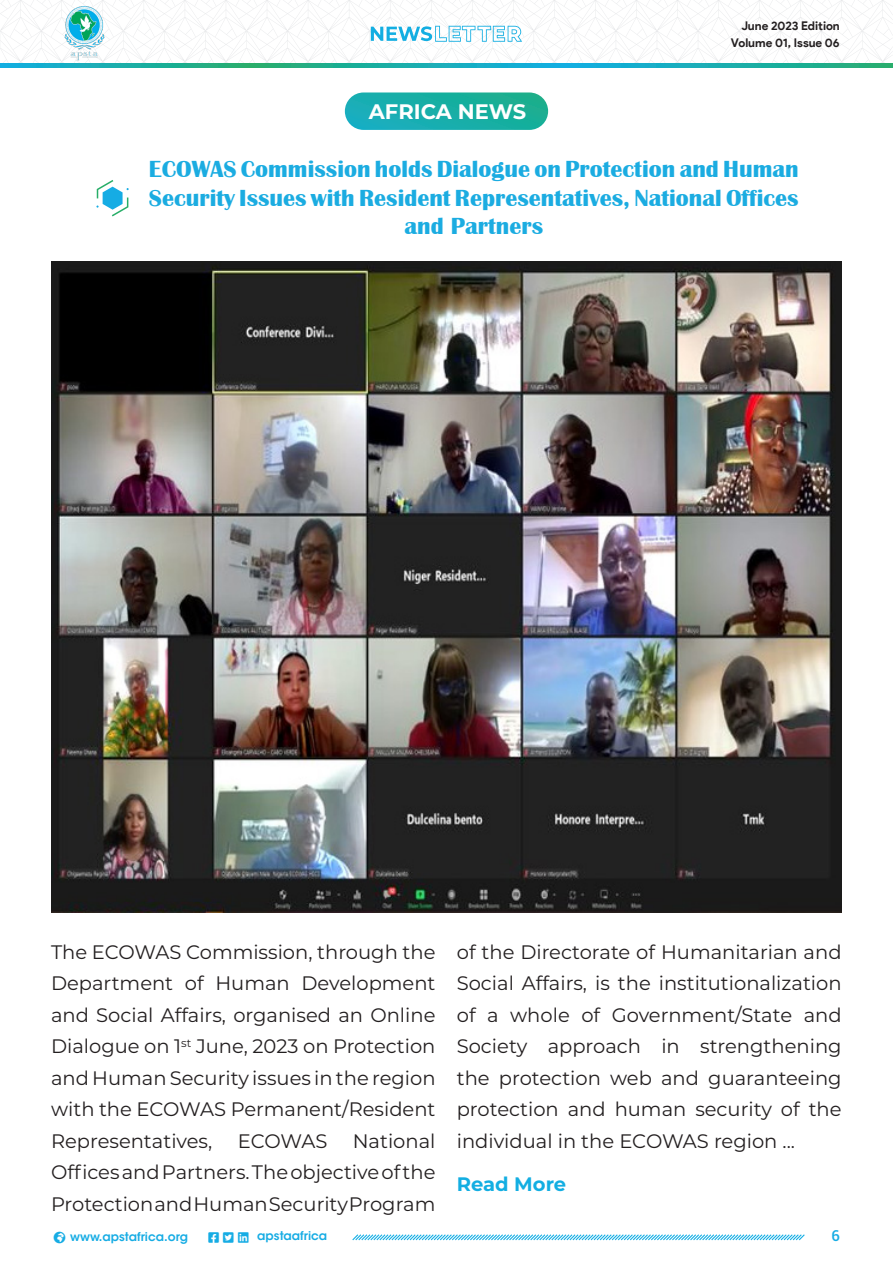
<style>
.page{position:relative;width:893px;height:1263px;background:#fff}
.page>*{position:absolute;margin:0;border:0;box-sizing:border-box;transform-origin:0 0}
.t1{font:700 24px/28.8px "Britannic";color:#1bace1;text-align:center}
.t2{font:700 21px "Montserrat";color:#fff}
.t3{font:19.5px/31.5px "Montserrat";color:#231f20;text-align:justify}
.t4{font:700 19.5px "Montserrat";color:#13aee2}
.t5{font:500 15px "Roboto";color:#16ace4}
.t6{font:600 12px "ITC Avant Garde Std";color:#16ace4}
.t7{font:700 12px/16.8px "Product Sans";color:#231f20;text-align:right}
</style>
<div class="page">
<svg style="left:352px;top:1234px;width:453px;height:7px"></svg>
<svg style="left:0;top:64px;width:893px;height:4px;background:#1badaa"></svg>
<svg style="left:0;top:0;width:893px;height:64px"></svg>
<div style="left:345px;top:92px;width:203px;height:38px;background:linear-gradient(to right,#18aebd,#18af90);border-radius:19px"></div>
<svg style="left:96px;top:180px;width:33px;height:36px"></svg>
<img style="left:51px;top:261px;width:791px;height:651px">
<p class="t2" style="left:369px;top:96px;width:159px">AFRICA NEWS</p>
<p class="t7" style="left:731px;top:18px;width:110px">June 2023 Edition<br>Volume 01, Issue 06</p>
<p class="t1" style="left:149px;top:155px;width:651px">ECOWAS Commission holds Dialogue on Protection and Human<br>Security Issues with Resident Representatives, National Offices and Partners</p>
<p class="t3" style="left:51px;top:935px;width:386px">The ECOWAS Commission, through the Department of Human Development and Social Affairs, organised an Online Dialogue on 1<sup>st</sup> June, 2023 on Protection and Human Security issues in the region with the ECOWAS Permanent/Resident Representatives,</p>
<p class="t3" style="left:51px;top:1124px;width:386px;text-indent:302px">National Offices and Partners. The objective of the Protection and Human Security Program</p>
<p class="t3" style="left:238px;top:1124px;width:91px">ECOWAS</p>
<p class="t3" style="left:457px;top:935px;width:386px">of the Directorate of Humanitarian and Social Affairs, is the institutionalization of a whole of Government/State and Society approach in strengthening the protection web and guaranteeing protection and human security of the individual in the ECOWAS region ...</p>
<p class="t4" style="left:457px;top:1170px;width:111px">Read More</p>
<p class="t6" style="left:54px;top:1229px;width:136px">●□ www.apstafrica.org</p>
<p class="t6" style="left:223px;top:1228px;width:105px">▼▼▼▲❑◆ ●■■ apstaafrica</p>
<p class="t5" style="left:831px;top:1225px;width:10px">6</p>
</div>
